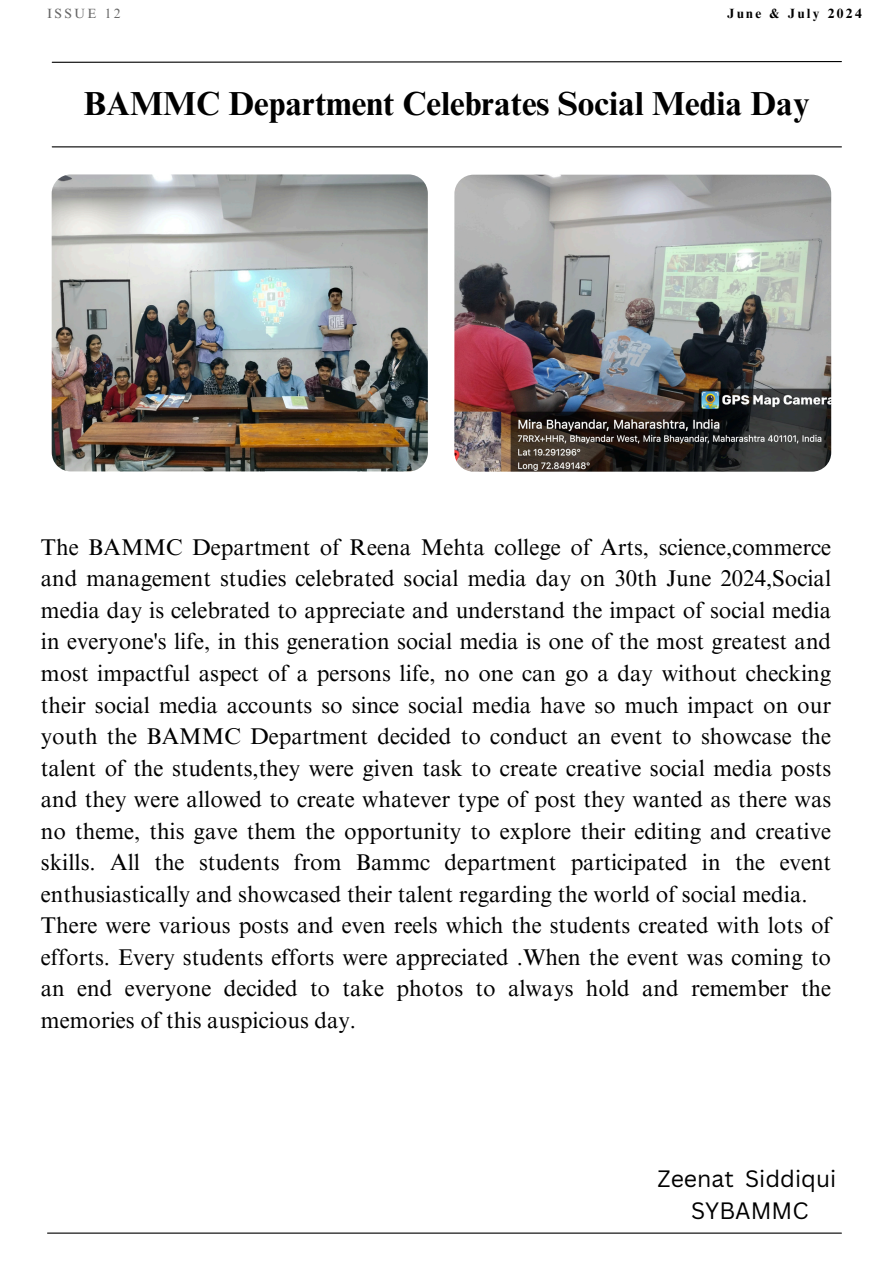
<style>
.page{position:relative;width:894px;height:1264px;background:#fff}
.page>*{position:absolute;margin:0;border:0;box-sizing:border-box;transform-origin:0 0}
.t1{font:700 33.3px "Times NRMT Pro";color:#000}
.t2{font:23.1px/32.2px "Canva Sans";color:#000;text-align:center}
.t3{font:22.8px/31.5px "Times NRMT Pro";color:#000}
.t4{font:700 13.35px "Times NRMT Pro";letter-spacing:.18em;color:#010101}
.t5{font:13.35px "Times NRMT Pro";letter-spacing:.18em;color:#666}
</style>
<div class="page">
<svg style="left:51px;top:61px;width:791px;height:2px"></svg>
<hr style="left:48px;top:1232px;width:793px;height:1px;background:#000">
<img style="left:454px;top:175px;width:377px;height:296px">
<img style="left:52px;top:174px;width:375px;height:297px">
<hr style="left:52px;top:146px;width:789px;height:1px;background:#000">
<p class="t5" style="left:47px;top:8px;width:75px">ISSUE 12</p>
<h3 class="t4" style="left:727px;top:8px;width:136px">June &amp; July 2024</h3>
<h1 class="t1" style="left:84px;top:91px;width:727px">BAMMC Department Celebrates Social Media Day</h1>
<p class="t3" style="left:41px;top:534px;width:791px">The BAMMC Department of Reena Mehta college of Arts, science,commerce and management studies celebrated social media day on 30th June 2024,Social media day is celebrated to appreciate and understand the impact of social media in everyone's life, in this generation social media is one of the most greatest and most impactful aspect of a persons life, no one can go a day without checking their social media accounts so since social media have so much impact on our youth the BAMMC Department decided to conduct an event to showcase the talent of the students,they were given task to create creative social media posts and they were allowed to create whatever type of post they wanted as there was no theme, this gave them the opportunity to explore their editing and creative skills. All the students from Bammc department participated in the event enthusiastically and showcased their talent regarding the world of social media.<br>There were various posts and even reels which the students created with lots of efforts. Every students efforts were appreciated .When the event was coming to an end everyone decided to take photos to always hold and remember the memories of this auspicious day.</p>
<h2 class="t2" style="left:657px;top:1161px;width:180px">Zeenat Siddiqui<br>SYBAMMC</h2>
</div>
